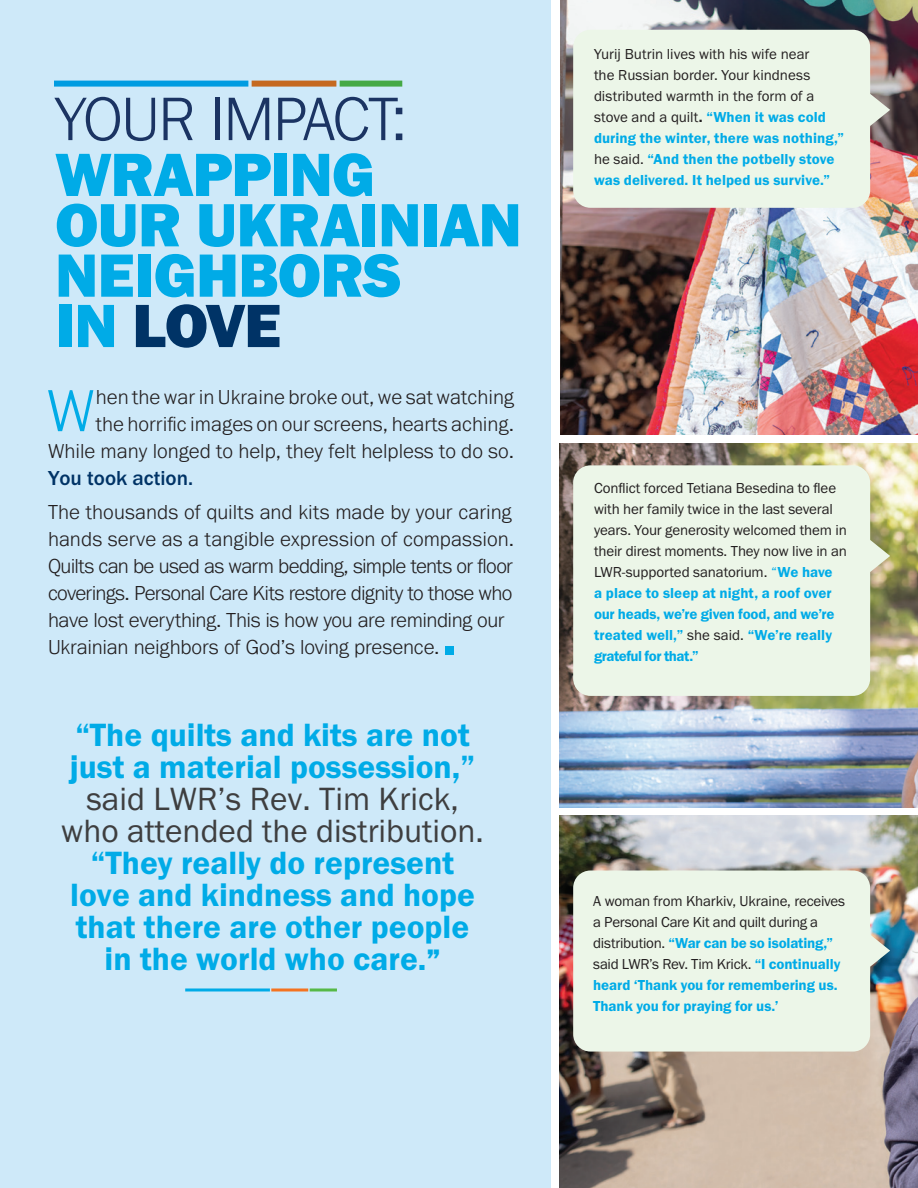
<style>
.page{position:relative;width:918px;height:1188px;background:#fff}
.page>*{position:absolute;margin:0;border:0;box-sizing:border-box;transform-origin:0 0}
.Paragraph_Style_1{font:300 63.6px "Franklin Gothic URW";letter-spacing:-.035em;color:#1b3463}
.Paragraph_Style_1-2{font:63.15px/50.4px "Franklin Gothic URW Hea";letter-spacing:-.015em;color:#00abe7}
.Paragraph_Style_1-3{font:300 61.5px "Franklin Gothic URW";color:#00abe7}
.Paragraph_Style_1-4{font:33.3px/32.1px "Franklin Gothic URW Dem";color:#00abe7;text-align:center}
.Paragraph_Style_1-5{font:300 21px/27px "Franklin Gothic URW";color:#231f20}
.Paragraph_Style_1-6{font:500 21px "Franklin Gothic URW";color:#036}
.Paragraph_Style_1-7{font:15px/21px "Franklin Gothic URW Boo";letter-spacing:-.01em;color:#231f20}
.s1{color:#036}
.s2{font-family:"Franklin Gothic URW Boo";color:#3e3e3f}
.s3{font-family:"Franklin Gothic URW Hea";font-size:30.75px}
.s4{font-family:"Franklin Gothic URW Dem"}
.s5{font-family:"Franklin Gothic URW Dem";color:#00abe7}
.s6{color:#00abe7}
</style>
<div class="page">
<img style="left:559px;top:816px;width:359px;height:372px">
<div style="left:0;top:0;width:551px;height:1188px;background:#cee9f9"></div>
<div style="left:445px;top:646px;width:9px;height:8px;background:#00abe7"></div>
<img style="left:560px;top:0;width:358px;height:435px">
<img style="left:559px;top:443px;width:359px;height:365px">
<div style="left:573px;top:30px;width:317px;height:178px;background:#ecf6e8"></div>
<svg style="left:573px;top:465px;width:317px;height:231px;background:#e8f1e1"></svg>
<hr style="left:185px;top:988px;width:85px;height:3px;background:#00abe7">
<hr style="left:271px;top:988px;width:37px;height:3px;background:#f47321">
<hr style="left:310px;top:988px;width:27px;height:3px;background:#56b947">
<div style="left:573px;top:871px;width:317px;height:181px;background:#ecf6e8"></div>
<p class="Paragraph_Style_1" style="left:55px;top:79px;width:354px">YOUR IMPACT:</p>
<p class="Paragraph_Style_1-2" style="left:55px;top:148px;width:468px">WRAPPING<br>OUR UKRAINIAN<br>NEIGHBORS<br>IN <span class="s1">LOVE</span></p>
<p class="Paragraph_Style_1-3" style="left:47px;top:372px;width:49px">W</p>
<p class="Paragraph_Style_1-5" style="left:96px;top:383px;width:420px">hen the war in Ukraine broke out, we sat watching</p>
<p class="Paragraph_Style_1-5" style="left:96px;top:410px;width:420px">the horrific images on our screens, hearts aching.</p>
<p class="Paragraph_Style_1-5" style="left:48px;top:437px;width:468px">While many longed to help, they felt helpless to do so.</p>
<p class="Paragraph_Style_1-6" style="left:48px;top:465px;width:147px">You took action.</p>
<p class="Paragraph_Style_1-5" style="left:48px;top:498px;width:468px">The thousands of quilts and kits made by your caring hands serve as a tangible expression of compassion.<br>Quilts can be used as warm bedding, simple tents or floor coverings. Personal Care Kits restore dignity to those who have lost everything. This is how you are reminding our Ukrainian neighbors of God’s loving presence.</p>
<p class="Paragraph_Style_1-4" style="left:61px;top:718px;width:424px">“The quilts and kits are not just a material possession,” <span class="s2">said LWR’s Rev. Tim Krick, who attended the distribution. </span>“They really do represent love and kindness and hope that there are other people in the world who care.<span class="s3">”</span></p>
<p class="Paragraph_Style_1-7" style="left:594px;top:43px;width:252px">Yurij Butrin lives with his wife near<br>the Russian border. Your kindness distributed warmth in the form of a stove and a quilt<span class="s4">.</span> <span class="s5">“When it was cold during the winter, there was nothing,” </span>he said. <span class="s5">“And then the potbelly stove was delivered. It helped us survive.”</span></p>
<p class="Paragraph_Style_1-7" style="left:594px;top:478px;width:254px">Conflict forced Tetiana Besedina to flee with her family twice in the last several years. Your generosity welcomed them in their direst moments. They now live in an LWR-supported sanatorium. <span class="s6">“</span><span class="s5">We have<br>a place to sleep at night, a roof over our heads, we’re given food, and we’re treated well,”</span> she said. <span class="s5">“We’re really grateful for that.”</span></p>
<p class="Paragraph_Style_1-7" style="left:593px;top:890px;width:253px">A woman from Kharkiv, Ukraine, receives a Personal Care Kit and quilt during a distribution. <span class="s5">“War can be so isolating,” </span>said LWR’s Rev. Tim Krick. <span class="s5">“I continually heard ‘Thank you for remembering us.<br>Thank you for praying for us.’</span></p>
</div>
